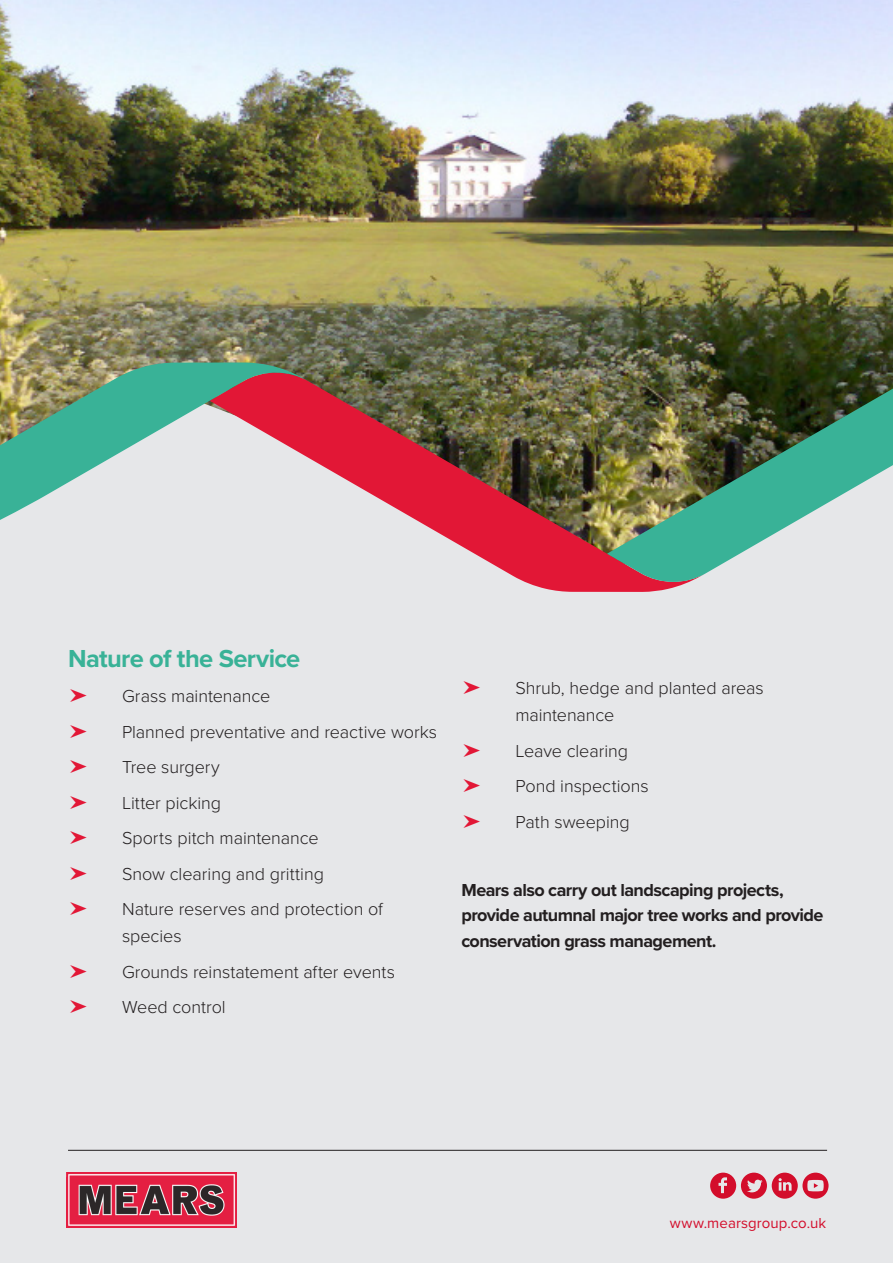
<style>
.page{position:relative;width:893px;height:1263px;background:#fff}
.page>*{position:absolute;margin:0;border:0;box-sizing:border-box;transform-origin:0 0}
.t1{font:700 25.5px "Proxima Nova";letter-spacing:-.025em;color:#39b297}
.t2{font:300 18px/27px "Proxima Nova";letter-spacing:-.005em;color:#231f20}
.t3{font:700 18px/25.5px "Proxima Nova";letter-spacing:-.03em;color:#231f20}
.t4{font:15px "Proxima Nova";letter-spacing:.005em;color:#d30d2b}
</style>
<div class="page">
<div style="left:0;top:404px;width:893px;height:859px;background:#e6e7e9"></div>
<img style="left:0;top:0;width:893px;height:382px">
<img style="left:66px;top:1173px;width:170px;height:54px">
<hr style="left:68px;top:1150px;width:759px;height:1px;background:#231f20">
<svg style="left:710px;top:1172px;width:118px;height:27px"></svg>
<img style="left:308px;top:373px;width:397px;height:219px">
<svg style="left:0;top:362px;width:308px;height:158px"></svg>
<img style="left:607px;top:382px;width:286px;height:200px">
<p class="t1" style="left:68px;top:639px;width:234px">Nature of the Service</p>
<p class="t2" style="left:122px;top:681px;width:150px">Grass maintenance</p>
<p class="t2" style="left:122px;top:717px;width:317px">Planned preventative and reactive works</p>
<p class="t2" style="left:122px;top:752px;width:99px">Tree surgery</p>
<p class="t2" style="left:122px;top:788px;width:101px">Litter picking</p>
<p class="t2" style="left:122px;top:823px;width:198px">Sports pitch maintenance</p>
<p class="t2" style="left:122px;top:859px;width:203px">Snow clearing and gritting</p>
<p class="t2" style="left:122px;top:894px;width:262px">Nature reserves and protection of species</p>
<p class="t2" style="left:122px;top:957px;width:275px">Grounds reinstatement after events</p>
<p class="t2" style="left:122px;top:992px;width:105px">Weed control</p>
<p class="t2" style="left:515px;top:673px;width:250px">Shrub, hedge and planted areas maintenance</p>
<p class="t2" style="left:515px;top:736px;width:114px">Leave clearing</p>
<p class="t2" style="left:515px;top:771px;width:135px">Pond inspections</p>
<p class="t2" style="left:515px;top:807px;width:116px">Path sweeping</p>
<p class="t3" style="left:461px;top:876px;width:364px">Mears also carry out landscaping projects, provide autumnal major tree works and provide conservation grass management.</p>
<p class="t4" style="left:670px;top:1212px;width:158px">www.mearsgroup.co.uk</p>
</div>
